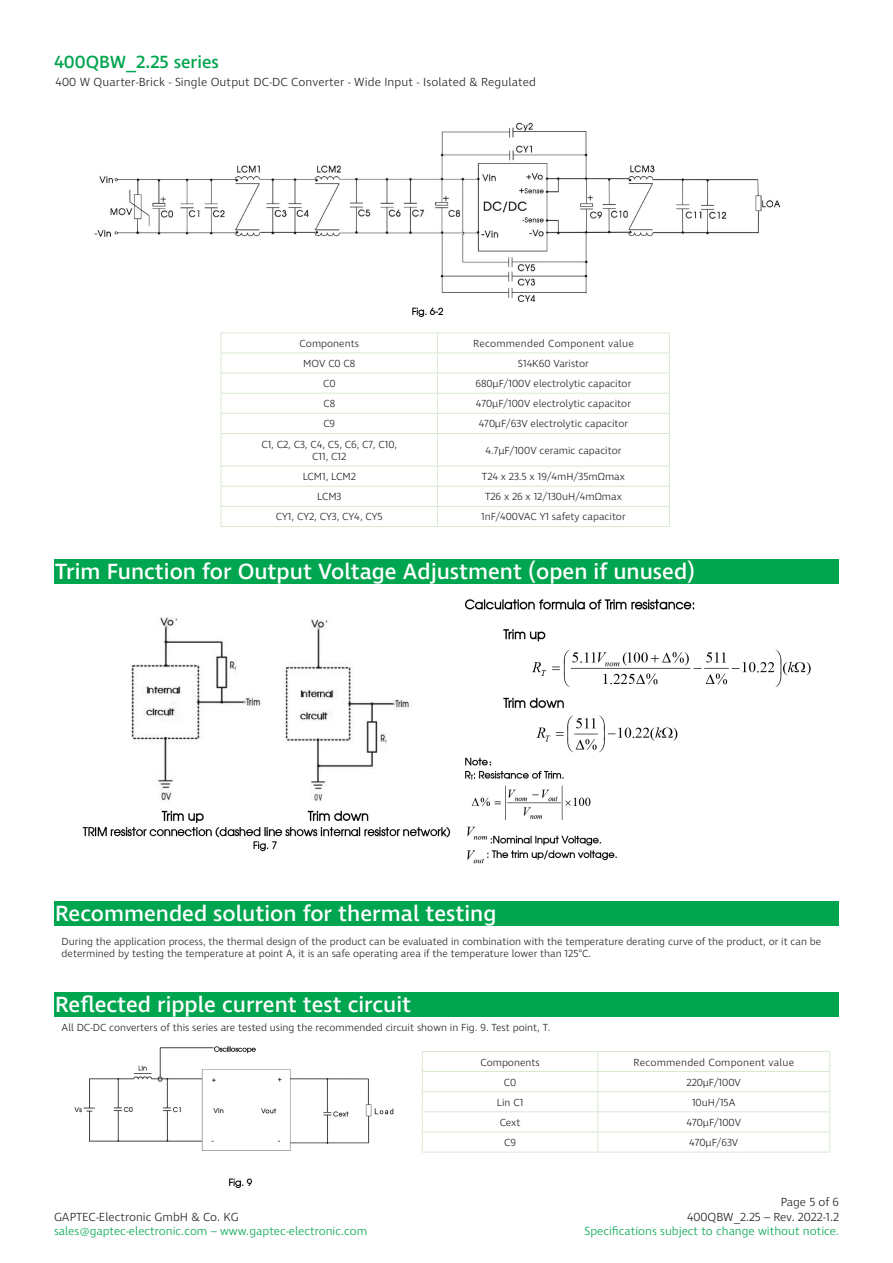
<style>
.page{position:relative;width:893px;height:1263px;background:#fff}
.page>*{position:absolute;margin:0;border:0;box-sizing:border-box;transform-origin:0 0}
.t1{font:500 22.5px "Ingra";color:#fff}
.t2{font:500 18px "Ingra";color:#00a54f}
.t3{font:300 12px/14.4px "Ingra";letter-spacing:.01em;color:#231f20;text-align:right}
.t4{font:300 12px "Ingra";color:#00a54f}
.t5{font:300 10.5px/12.6px "Ingra";color:#231f20}
.t6{font:300 10.5px "Ingra";letter-spacing:.02em;color:#231f20}
</style>
<div class="page">
<img style="left:94px;top:122px;width:686px;height:195px">
<svg style="left:222px;top:353px;width:447px;height:20px"></svg>
<svg style="left:222px;top:392px;width:447px;height:94px"></svg>
<hr style="left:221px;top:373px;width:217px;height:1px;background:#d8e9d2">
<hr style="left:438px;top:373px;width:232px;height:1px;background:#d8e9d2">
<hr style="left:221px;top:393px;width:217px;height:1px;background:#d8e9d2">
<hr style="left:438px;top:393px;width:232px;height:1px;background:#d8e9d2">
<hr style="left:221px;top:413px;width:217px;height:1px;background:#d8e9d2">
<hr style="left:438px;top:413px;width:232px;height:1px;background:#d8e9d2">
<hr style="left:221px;top:433px;width:217px;height:1px;background:#d8e9d2">
<hr style="left:221px;top:434px;width:1px;height:32px;background:#d8e9d2">
<hr style="left:438px;top:433px;width:232px;height:1px;background:#d8e9d2">
<hr style="left:437px;top:434px;width:1px;height:32px;background:#d8e9d2">
<hr style="left:669px;top:434px;width:1px;height:32px;background:#d8e9d2">
<hr style="left:221px;top:466px;width:217px;height:1px;background:#d8e9d2">
<hr style="left:438px;top:466px;width:232px;height:1px;background:#d8e9d2">
<hr style="left:221px;top:486px;width:217px;height:1px;background:#d8e9d2">
<hr style="left:438px;top:486px;width:232px;height:1px;background:#d8e9d2">
<hr style="left:221px;top:506px;width:217px;height:1px;background:#d8e9d2">
<svg style="left:221px;top:466px;width:1px;height:60px"></svg>
<hr style="left:438px;top:506px;width:232px;height:1px;background:#d8e9d2">
<svg style="left:437px;top:467px;width:1px;height:59px"></svg>
<svg style="left:669px;top:466px;width:1px;height:60px"></svg>
<hr style="left:221px;top:526px;width:217px;height:1px;background:#d8e9d2">
<hr style="left:438px;top:526px;width:232px;height:1px;background:#d8e9d2">
<hr style="left:221px;top:333px;width:217px;height:1px;background:#d8e9d2">
<svg style="left:221px;top:333px;width:1px;height:100px"></svg>
<hr style="left:438px;top:333px;width:232px;height:1px;background:#d8e9d2">
<svg style="left:437px;top:334px;width:1px;height:99px"></svg>
<svg style="left:669px;top:334px;width:1px;height:99px"></svg>
<hr style="left:221px;top:352px;width:217px;height:1px;background:#d8e9d2">
<hr style="left:438px;top:352px;width:232px;height:1px;background:#d8e9d2">
<div style="left:54px;top:559px;width:785px;height:25px;background:#00a54f"></div>
<img style="left:82px;top:599px;width:729px;height:265px">
<div style="left:54px;top:901px;width:785px;height:25px;background:#00a54f"></div>
<div style="left:54px;top:992px;width:785px;height:25px;background:#00a54f"></div>
<img style="left:74px;top:1046px;width:320px;height:142px">
<hr style="left:422px;top:1152px;width:176px;height:1px;background:#d8e9d2">
<hr style="left:598px;top:1152px;width:232px;height:1px;background:#d8e9d2">
<hr style="left:422px;top:1051px;width:176px;height:1px;background:#d8e9d2">
<hr style="left:598px;top:1051px;width:232px;height:1px;background:#d8e9d2">
<svg style="left:422px;top:1052px;width:408px;height:100px"></svg>
<hr style="left:422px;top:1071px;width:176px;height:1px;background:#d8e9d2">
<hr style="left:598px;top:1071px;width:232px;height:1px;background:#d8e9d2">
<h2 class="t2" style="left:54px;top:50px;width:166px">400QBW_2.25 series</h2>
<p class="t3" style="left:55px;top:75px;width:482px">400 W Quarter-Brick - Single Output DC-DC Converter - Wide Input - Isolated &amp; Regulated</p>
<p class="t5" style="left:300px;top:338px;width:61px">Components</p>
<p class="t6" style="left:473px;top:337px;width:162px">Recommended Component value</p>
<p class="t5" style="left:303px;top:358px;width:54px">MOV C0 C8</p>
<p class="t5" style="left:518px;top:358px;width:73px">S14K60 Varistor</p>
<p class="t5" style="left:323px;top:378px;width:14px">C0</p>
<p class="t5" style="left:476px;top:378px;width:157px">680μF/100V electrolytic capacitor</p>
<p class="t5" style="left:323px;top:398px;width:13px">C8</p>
<p class="t5" style="left:476px;top:398px;width:157px">470μF/100V electrolytic capacitor</p>
<p class="t5" style="left:323px;top:418px;width:13px">C9</p>
<p class="t5" style="left:479px;top:418px;width:151px">470μF/63V electrolytic capacitor</p>
<p class="t5" style="left:261px;top:438px;width:137px">C1, C2, C3, C4, C5, C6, C7, C10,</p>
<p class="t5" style="left:312px;top:451px;width:36px">C11, C12</p>
<p class="t5" style="left:485px;top:444px;width:138px">4.7μF/100V ceramic capacitor</p>
<p class="t5" style="left:303px;top:471px;width:55px">LCM1, LCM2</p>
<p class="t5" style="left:482px;top:471px;width:145px">T24 x 23.5 x 19/4mH/35mΩmax</p>
<p class="t5" style="left:317px;top:491px;width:26px">LCM3</p>
<p class="t5" style="left:485px;top:491px;width:138px">T26 x 26 x 12/130uH/4mΩmax</p>
<p class="t5" style="left:276px;top:511px;width:108px">CY1, CY2, CY3, CY4, CY5</p>
<p class="t5" style="left:481px;top:511px;width:146px">1nF/400VAC Y1 safety capacitor</p>
<p class="t1" style="left:55px;top:557px;width:642px">Trim Function for Output Voltage Adjustment (open if unused)</p>
<p class="t1" style="left:55px;top:899px;width:443px">Recommended solution for thermal testing</p>
<p class="t5" style="left:62px;top:935px;width:761px">During the application process, the thermal design of the product can be evaluated in combination with the temperature derating curve of the product, or it can be determined by testing the temperature at point A, it is an safe operating area if the temperature lower than 125°C.</p>
<p class="t1" style="left:55px;top:990px;width:358px">Reflected ripple current test circuit</p>
<p class="t5" style="left:62px;top:1021px;width:490px">All DC-DC converters of this series are tested using the recommended circuit shown in Fig. 9. Test point, T.</p>
<p class="t5" style="left:480px;top:1056px;width:61px">Components</p>
<p class="t6" style="left:633px;top:1055px;width:162px">Recommended Component value</p>
<p class="t5" style="left:504px;top:1076px;width:14px">C0</p>
<p class="t5" style="left:687px;top:1076px;width:56px">220µF/100V</p>
<p class="t5" style="left:497px;top:1096px;width:28px">Lin C1</p>
<p class="t5" style="left:692px;top:1096px;width:45px">10uH/15A</p>
<p class="t5" style="left:500px;top:1116px;width:22px">Cext</p>
<p class="t5" style="left:686px;top:1116px;width:56px">470µF/100V</p>
<p class="t5" style="left:504px;top:1137px;width:13px">C9</p>
<p class="t5" style="left:689px;top:1137px;width:51px">470µF/63V</p>
<p class="t3" style="left:54px;top:1210px;width:186px">GAPTEC-Electronic GmbH &amp; Co. KG</p>
<p class="t4" style="left:54px;top:1223px;width:315px">sales@gaptec-electronic.com – www.gaptec-electronic.com</p>
<p class="t3" style="left:687px;top:1195px;width:153px">Page 5 of 6<br>400QBW_2.25 – Rev. 2022-1.2</p>
<p class="t4" style="left:585px;top:1223px;width:256px">Specifications subject to change without notice.</p>
</div>
